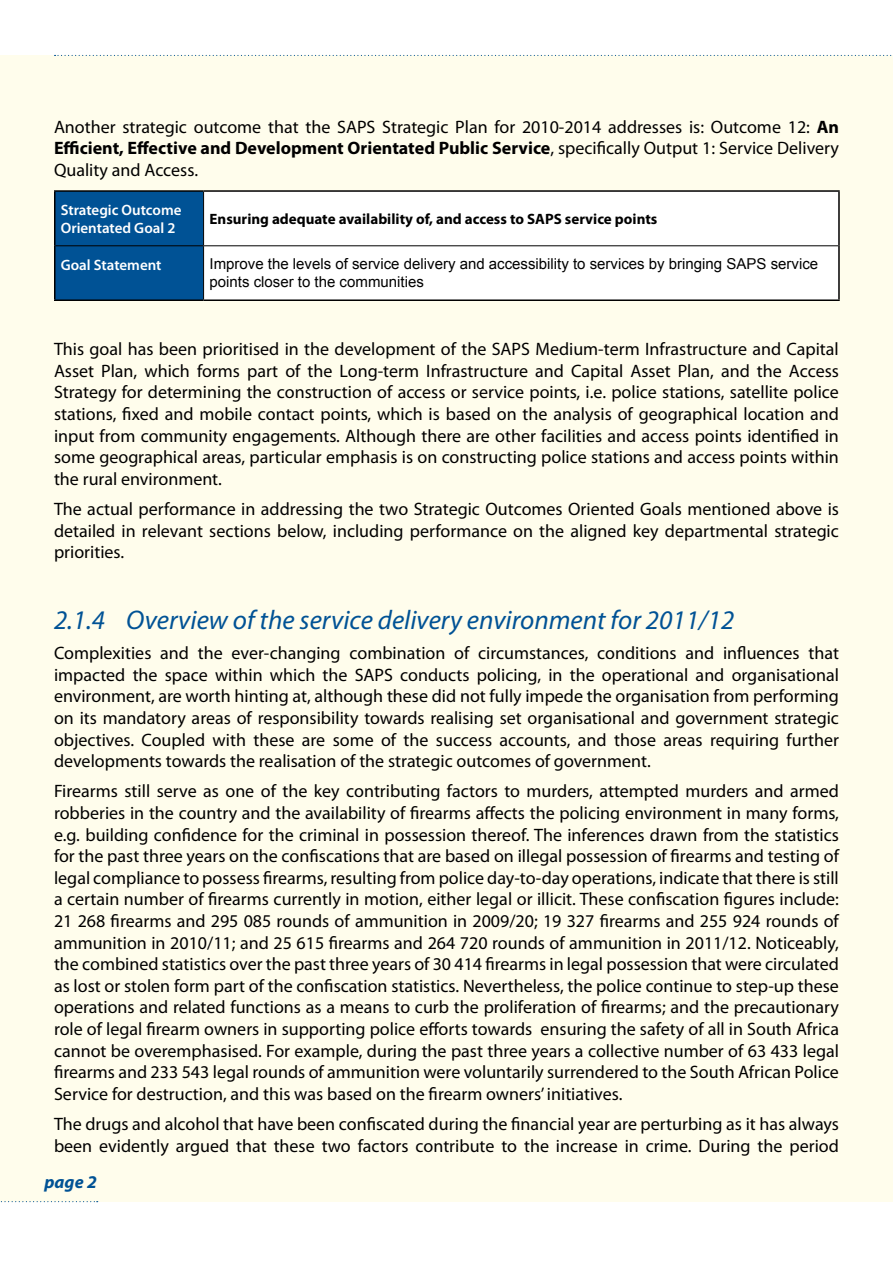
<style>
.page{position:relative;width:893px;height:1263px;background:#fff}
.page>*{position:absolute;margin:0;border:0;box-sizing:border-box;transform-origin:0 0}
.t1{font:italic 27px "Myriad Pro";color:#005295}
.t2{font:18px/21.6px "Myriad Pro";color:#000;text-align:justify}
.t3{font:italic 700 18px "Myriad Pro";color:#005295}
.t4{font:15px/18px "Arial";color:#000}
.t5{font:700 15px "Myriad Pro";color:#000}
.t6{font:600 15px/18px "Myriad Pro";color:#fff}
.s1{font-weight:700}
</style>
<div class="page">
<div style="left:0;top:55px;width:893px;height:1146px;background:#fffdec"></div>
<svg style="left:0;top:1201px;width:98px;height:1px"></svg>
<svg style="left:55px;top:55px;width:837px;height:1px"></svg>
<div style="left:56px;top:192px;width:147px;height:107px;background:#005295"></div>
<div style="left:204px;top:192px;width:634px;height:107px;background:#fff"></div>
<hr style="left:203px;top:192px;width:1px;height:53px;background:#000">
<hr style="left:56px;top:245px;width:148px;height:1px;background:#000">
<hr style="left:204px;top:245px;width:634px;height:1px;background:#000">
<hr style="left:203px;top:246px;width:1px;height:53px;background:#000">
<hr style="left:54px;top:190px;width:150px;height:2px;background:#000">
<hr style="left:54px;top:192px;width:2px;height:54px;background:#000">
<hr style="left:204px;top:190px;width:636px;height:2px;background:#000">
<hr style="left:838px;top:192px;width:2px;height:54px;background:#000">
<hr style="left:54px;top:246px;width:2px;height:53px;background:#000">
<hr style="left:838px;top:246px;width:2px;height:53px;background:#000">
<hr style="left:54px;top:299px;width:150px;height:2px;background:#000">
<hr style="left:204px;top:299px;width:636px;height:2px;background:#000">
<p class="t2" style="left:54px;top:115px;width:786px">Another strategic outcome that the SAPS Strategic Plan for 2010-2014 addresses is: Outcome 12: <span class="s1">An Efficient, Effective and Development Orientated Public Service</span>, specifically Output 1: Service Delivery Quality and Access.</p>
<p class="t6" style="left:61px;top:201px;width:122px">Strategic Outcome<br>Orientated Goal 2</p>
<p class="t5" style="left:210px;top:209px;width:449px">Ensuring adequate availability of, and access to SAPS service points</p>
<p class="t6" style="left:61px;top:255px;width:102px">Goal Statement</p>
<p class="t4" style="left:210px;top:255px;width:610px">Improve the levels of service delivery and accessibility to services by bringing SAPS service points closer to the communities</p>
<p class="t2" style="left:54px;top:338px;width:786px">This goal has been prioritised in the development of the SAPS Medium-term Infrastructure and Capital Asset Plan, which forms part of the Long-term Infrastructure and Capital Asset Plan, and the Access Strategy for determining the construction of access or service points, i.e. police stations, satellite police stations, fixed and mobile contact points, which is based on the analysis of geographical location and input from community engagements. Although there are other facilities and access points identified in some geographical areas, particular emphasis is on constructing police stations and access points within the rural environment.</p>
<p class="t2" style="left:54px;top:498px;width:786px">The actual performance in addressing the two Strategic Outcomes Oriented Goals mentioned above is detailed in relevant sections below, including performance on the aligned key departmental strategic priorities.</p>
<h1 class="t1" style="left:54px;top:603px;width:682px">2.1.4 Overview of the service delivery environment for 2011/12</h1>
<p class="t2" style="left:54px;top:642px;width:786px">Complexities and the ever-changing combination of circumstances, conditions and influences that impacted the space within which the SAPS conducts policing, in the operational and organisational environment, are worth hinting at, although these did not fully impede the organisation from performing on its mandatory areas of responsibility towards realising set organisational and government strategic objectives. Coupled with these are some of the success accounts, and those areas requiring further developments towards the realisation of the strategic outcomes of government.</p>
<p class="t2" style="left:54px;top:780px;width:787px">Firearms still serve as one of the key contributing factors to murders, attempted murders and armed robberies in the country and the availability of firearms affects the policing environment in many forms, e.g. building confidence for the criminal in possession thereof. The inferences drawn from the statistics for the past three years on the confiscations that are based on illegal possession of firearms and testing of legal compliance to possess firearms, resulting from police day-to-day operations, indicate that there is still a certain number of firearms currently in motion, either legal or illicit. These confiscation figures include:<br>21 268 firearms and 295 085 rounds of ammunition in 2009/20; 19 327 firearms and 255 924 rounds of ammunition in 2010/11; and 25 615 firearms and 264 720 rounds of ammunition in 2011/12. Noticeably, the combined statistics over the past three years of 30 414 firearms in legal possession that were circulated as lost or stolen form part of the confiscation statistics. Nevertheless, the police continue to step-up these operations and related functions as a means to curb the proliferation of firearms; and the precautionary role of legal firearm owners in supporting police efforts towards ensuring the safety of all in South Africa cannot be overemphasised. For example, during the past three years a collective number of 63 433 legal firearms and 233 543 legal rounds of ammunition were voluntarily surrendered to the South African Police Service for destruction, and this was based on the firearm owners’ initiatives.</p>
<p class="t2" style="left:54px;top:1113px;width:786px">The drugs and alcohol that have been confiscated during the financial year are perturbing as it has always been evidently argued that these two factors contribute to the increase in crime. During the period</p>
<p class="t3" style="left:45px;top:1170px;width:54px">page 2</p>
</div>
